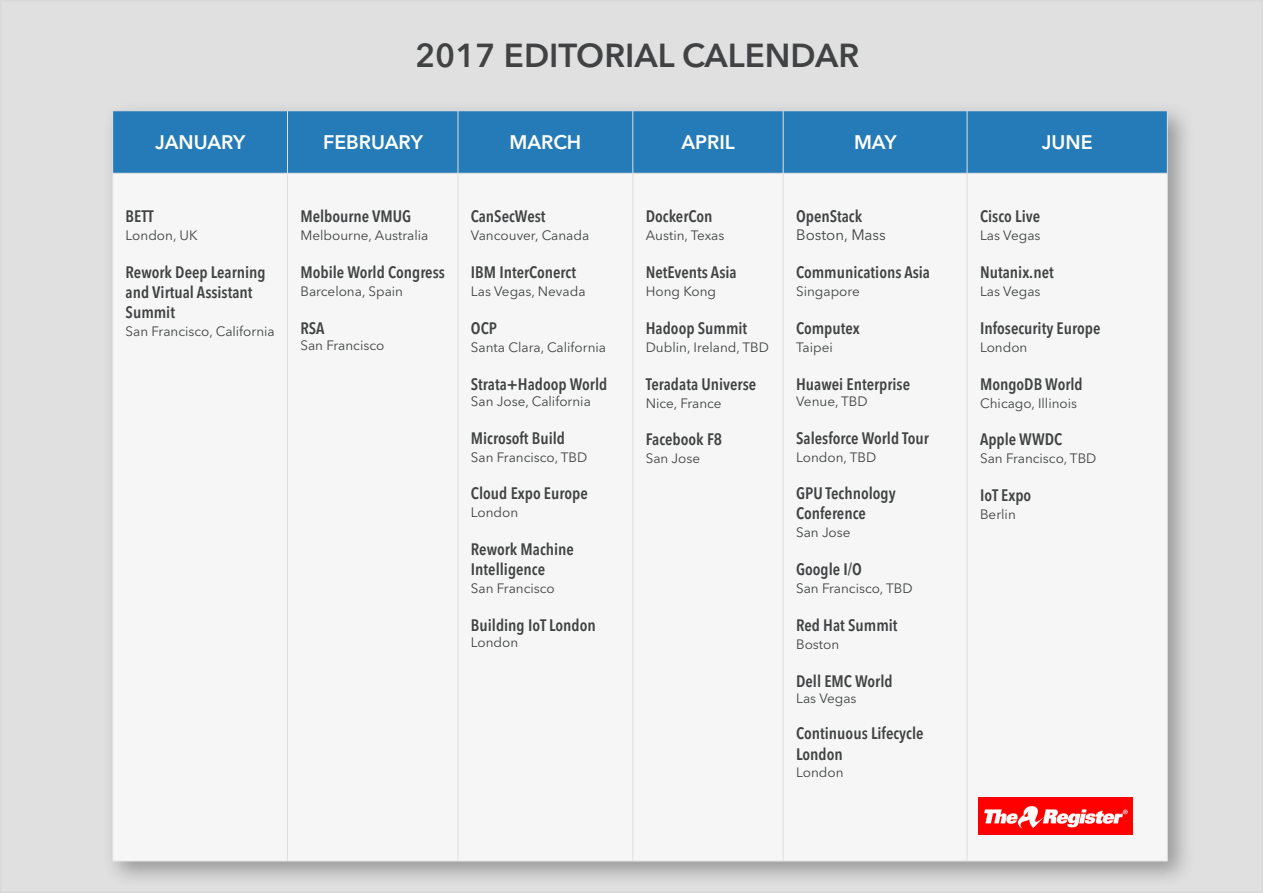
<style>
.page{position:relative;width:1263px;height:893px;background:#fff}
.page>*{position:absolute;margin:0;border:0;box-sizing:border-box;transform-origin:0 0}
.t1{font:600 33px "Avenir Next LT Pro";color:#414243}
.t2{font:600 19.5px "Avenir Next LT Pro";color:#fff}
.Paragraph_Style_1{font:600 condensed 16.5px/19.8px "Avenir Next LT Pro";color:#414243}
.t3{font:15px "Avenir Next LT Pro";color:#414243}
.Paragraph_Style_1-2{font:13.5px "Avenir Next LT Pro";color:#414243}
</style>
<div class="page">
<div style="left:1px;top:1px;width:1261px;height:891px;background:#e0e0e0"></div>
<div style="left:102px;top:100px;width:1093px;height:788px;background:#231f20;opacity:.38"></div>
<div style="left:113px;top:111px;width:1054px;height:62px;background:#247bb7"></div>
<div style="left:113px;top:174px;width:1054px;height:687px;background:#f5f6f5"></div>
<hr style="left:112px;top:110px;width:175px;height:1px;background:#e0e0e0">
<hr style="left:112px;top:111px;width:1px;height:62px;background:#e0e0e0">
<hr style="left:287px;top:110px;width:171px;height:1px;background:#e0e0e0">
<hr style="left:287px;top:111px;width:1px;height:62px;background:#e0e0e0">
<hr style="left:458px;top:110px;width:175px;height:1px;background:#e0e0e0">
<hr style="left:458px;top:111px;width:1px;height:62px;background:#e0e0e0">
<hr style="left:633px;top:110px;width:150px;height:1px;background:#e0e0e0">
<hr style="left:632px;top:111px;width:1px;height:62px;background:#e0e0e0">
<hr style="left:783px;top:110px;width:184px;height:1px;background:#e0e0e0">
<hr style="left:783px;top:111px;width:1px;height:62px;background:#e0e0e0">
<hr style="left:967px;top:110px;width:200px;height:1px;background:#e0e0e0">
<hr style="left:967px;top:111px;width:1px;height:62px;background:#e0e0e0">
<hr style="left:1167px;top:111px;width:1px;height:62px;background:#e0e0e0">
<hr style="left:112px;top:173px;width:175px;height:1px;background:#e0e0e0">
<hr style="left:112px;top:173px;width:1px;height:688px;background:#e0e0e0">
<hr style="left:287px;top:173px;width:171px;height:1px;background:#e0e0e0">
<hr style="left:287px;top:173px;width:1px;height:688px;background:#e0e0e0">
<hr style="left:458px;top:173px;width:175px;height:1px;background:#e0e0e0">
<hr style="left:458px;top:173px;width:1px;height:688px;background:#e0e0e0">
<hr style="left:633px;top:173px;width:150px;height:1px;background:#e0e0e0">
<hr style="left:632px;top:173px;width:1px;height:688px;background:#e0e0e0">
<hr style="left:783px;top:173px;width:184px;height:1px;background:#e0e0e0">
<hr style="left:783px;top:173px;width:1px;height:688px;background:#e0e0e0">
<hr style="left:967px;top:173px;width:200px;height:1px;background:#e0e0e0">
<hr style="left:967px;top:173px;width:1px;height:688px;background:#e0e0e0">
<hr style="left:1167px;top:173px;width:1px;height:688px;background:#e0e0e0">
<hr style="left:112px;top:861px;width:175px;height:1px;background:#e0e0e0">
<hr style="left:287px;top:861px;width:171px;height:1px;background:#e0e0e0">
<hr style="left:458px;top:861px;width:175px;height:1px;background:#e0e0e0">
<hr style="left:633px;top:861px;width:150px;height:1px;background:#e0e0e0">
<hr style="left:783px;top:861px;width:184px;height:1px;background:#e0e0e0">
<hr style="left:967px;top:861px;width:200px;height:1px;background:#e0e0e0">
<img style="left:978px;top:797px;width:155px;height:37px">
<p class="t1" style="left:415px;top:35px;width:445px">2017 EDITORIAL CALENDAR</p>
<p class="t2" style="left:155px;top:131px;width:92px">JANUARY</p>
<p class="t2" style="left:323px;top:131px;width:101px">FEBRUARY</p>
<p class="t2" style="left:509px;top:131px;width:73px">MARCH</p>
<p class="t2" style="left:681px;top:131px;width:55px">APRIL</p>
<p class="t2" style="left:854px;top:131px;width:44px">MAY</p>
<p class="t2" style="left:1042px;top:131px;width:52px">JUNE</p>
<p class="Paragraph_Style_1" style="left:126px;top:206px;width:30px">BETT</p>
<p class="Paragraph_Style_1-2" style="left:126px;top:227px;width:73px">London, UK</p>
<p class="Paragraph_Style_1" style="left:126px;top:262px;width:142px">Rework Deep Learning and Virtual Assistant<br>Summit</p>
<p class="Paragraph_Style_1-2" style="left:126px;top:323px;width:151px">San Francisco, California</p>
<p class="Paragraph_Style_1" style="left:300px;top:206px;width:112px">Melbourne VMUG</p>
<p class="Paragraph_Style_1-2" style="left:300px;top:227px;width:129px">Melbourne, Australia</p>
<p class="Paragraph_Style_1" style="left:300px;top:262px;width:146px">Mobile World Congress</p>
<p class="Paragraph_Style_1-2" style="left:300px;top:283px;width:104px">Barcelona, Spain</p>
<p class="Paragraph_Style_1" style="left:300px;top:318px;width:26px">RSA</p>
<p class="Paragraph_Style_1-2" style="left:300px;top:337px;width:85px">San Francisco</p>
<p class="Paragraph_Style_1" style="left:471px;top:206px;width:76px">CanSecWest</p>
<p class="Paragraph_Style_1-2" style="left:471px;top:227px;width:120px">Vancouver, Canada</p>
<p class="Paragraph_Style_1" style="left:471px;top:262px;width:107px">IBM InterConerct</p>
<p class="Paragraph_Style_1-2" style="left:471px;top:283px;width:116px">Las Vegas, Nevada</p>
<p class="Paragraph_Style_1" style="left:471px;top:318px;width:28px">OCP</p>
<p class="Paragraph_Style_1-2" style="left:471px;top:339px;width:137px">Santa Clara, California</p>
<p class="Paragraph_Style_1" style="left:471px;top:374px;width:138px">Strata+Hadoop World</p>
<p class="Paragraph_Style_1-2" style="left:471px;top:393px;width:121px">San Jose, California</p>
<p class="Paragraph_Style_1" style="left:471px;top:428px;width:96px">Microsoft Build</p>
<p class="Paragraph_Style_1-2" style="left:471px;top:449px;width:118px">San Francisco, TBD</p>
<p class="Paragraph_Style_1" style="left:471px;top:483px;width:118px">Cloud Expo Europe</p>
<p class="Paragraph_Style_1-2" style="left:471px;top:505px;width:49px">London</p>
<p class="Paragraph_Style_1" style="left:471px;top:539px;width:105px">Rework Machine<br>Intelligence</p>
<p class="Paragraph_Style_1-2" style="left:471px;top:580px;width:85px">San Francisco</p>
<p class="Paragraph_Style_1" style="left:471px;top:615px;width:126px">Building IoT London</p>
<p class="Paragraph_Style_1-2" style="left:471px;top:634px;width:49px">London</p>
<p class="Paragraph_Style_1" style="left:646px;top:206px;width:68px">DockerCon</p>
<p class="Paragraph_Style_1-2" style="left:646px;top:227px;width:80px">Austin, Texas</p>
<p class="Paragraph_Style_1" style="left:646px;top:262px;width:92px">NetEvents Asia</p>
<p class="Paragraph_Style_1-2" style="left:646px;top:283px;width:72px">Hong Kong</p>
<p class="Paragraph_Style_1" style="left:646px;top:318px;width:103px">Hadoop Summit</p>
<p class="Paragraph_Style_1-2" style="left:646px;top:339px;width:125px">Dublin, Ireland, TBD</p>
<p class="Paragraph_Style_1" style="left:646px;top:374px;width:112px">Teradata Universe</p>
<p class="Paragraph_Style_1-2" style="left:646px;top:395px;width:77px">Nice, France</p>
<p class="Paragraph_Style_1" style="left:646px;top:429px;width:78px">Facebook F8</p>
<p class="Paragraph_Style_1-2" style="left:646px;top:451px;width:56px">San Jose</p>
<p class="Paragraph_Style_1" style="left:796px;top:206px;width:68px">OpenStack</p>
<p class="t3" style="left:796px;top:226px;width:91px">Boston, Mass</p>
<p class="Paragraph_Style_1" style="left:796px;top:262px;width:136px">Communications Asia</p>
<p class="Paragraph_Style_1-2" style="left:796px;top:283px;width:65px">Singapore</p>
<p class="Paragraph_Style_1" style="left:796px;top:318px;width:65px">Computex</p>
<p class="Paragraph_Style_1-2" style="left:796px;top:339px;width:38px">Taipei</p>
<p class="Paragraph_Style_1" style="left:796px;top:374px;width:116px">Huawei Enterprise</p>
<p class="Paragraph_Style_1-2" style="left:796px;top:393px;width:73px">Venue, TBD</p>
<p class="Paragraph_Style_1" style="left:796px;top:428px;width:134px">Salesforce World Tour</p>
<p class="Paragraph_Style_1-2" style="left:796px;top:449px;width:82px">London, TBD</p>
<p class="Paragraph_Style_1" style="left:796px;top:483px;width:101px">GPU Technology</p>
<p class="Paragraph_Style_1" style="left:796px;top:503px;width:71px">Conference</p>
<p class="Paragraph_Style_1-2" style="left:796px;top:524px;width:56px">San Jose</p>
<p class="Paragraph_Style_1" style="left:796px;top:559px;width:67px">Google I/O</p>
<p class="Paragraph_Style_1-2" style="left:796px;top:580px;width:118px">San Francisco, TBD</p>
<p class="Paragraph_Style_1" style="left:796px;top:615px;width:103px">Red Hat Summit</p>
<p class="Paragraph_Style_1-2" style="left:796px;top:636px;width:45px">Boston</p>
<p class="Paragraph_Style_1" style="left:796px;top:671px;width:98px">Dell EMC World</p>
<p class="Paragraph_Style_1-2" style="left:796px;top:690px;width:62px">Las Vegas</p>
<p class="Paragraph_Style_1" style="left:796px;top:722px;width:129px;line-height:21.6px">Continuous Lifecycle<br>London</p>
<p class="Paragraph_Style_1-2" style="left:796px;top:764px;width:49px">London</p>
<p class="Paragraph_Style_1" style="left:980px;top:206px;width:62px">Cisco Live</p>
<p class="Paragraph_Style_1-2" style="left:980px;top:227px;width:62px">Las Vegas</p>
<p class="Paragraph_Style_1" style="left:980px;top:262px;width:75px">Nutanix.net</p>
<p class="Paragraph_Style_1-2" style="left:980px;top:283px;width:62px">Las Vegas</p>
<p class="Paragraph_Style_1" style="left:980px;top:318px;width:122px">Infosecurity Europe</p>
<p class="Paragraph_Style_1-2" style="left:980px;top:339px;width:49px">London</p>
<p class="Paragraph_Style_1" style="left:980px;top:374px;width:104px">MongoDB World</p>
<p class="Paragraph_Style_1-2" style="left:980px;top:395px;width:99px">Chicago, Illinois</p>
<p class="Paragraph_Style_1" style="left:980px;top:429px;width:84px">Apple WWDC</p>
<p class="Paragraph_Style_1-2" style="left:980px;top:451px;width:118px">San Francisco, TBD</p>
<p class="Paragraph_Style_1" style="left:980px;top:485px;width:53px">IoT Expo</p>
<p class="Paragraph_Style_1-2" style="left:980px;top:506px;width:37px">Berlin</p>
</div>
